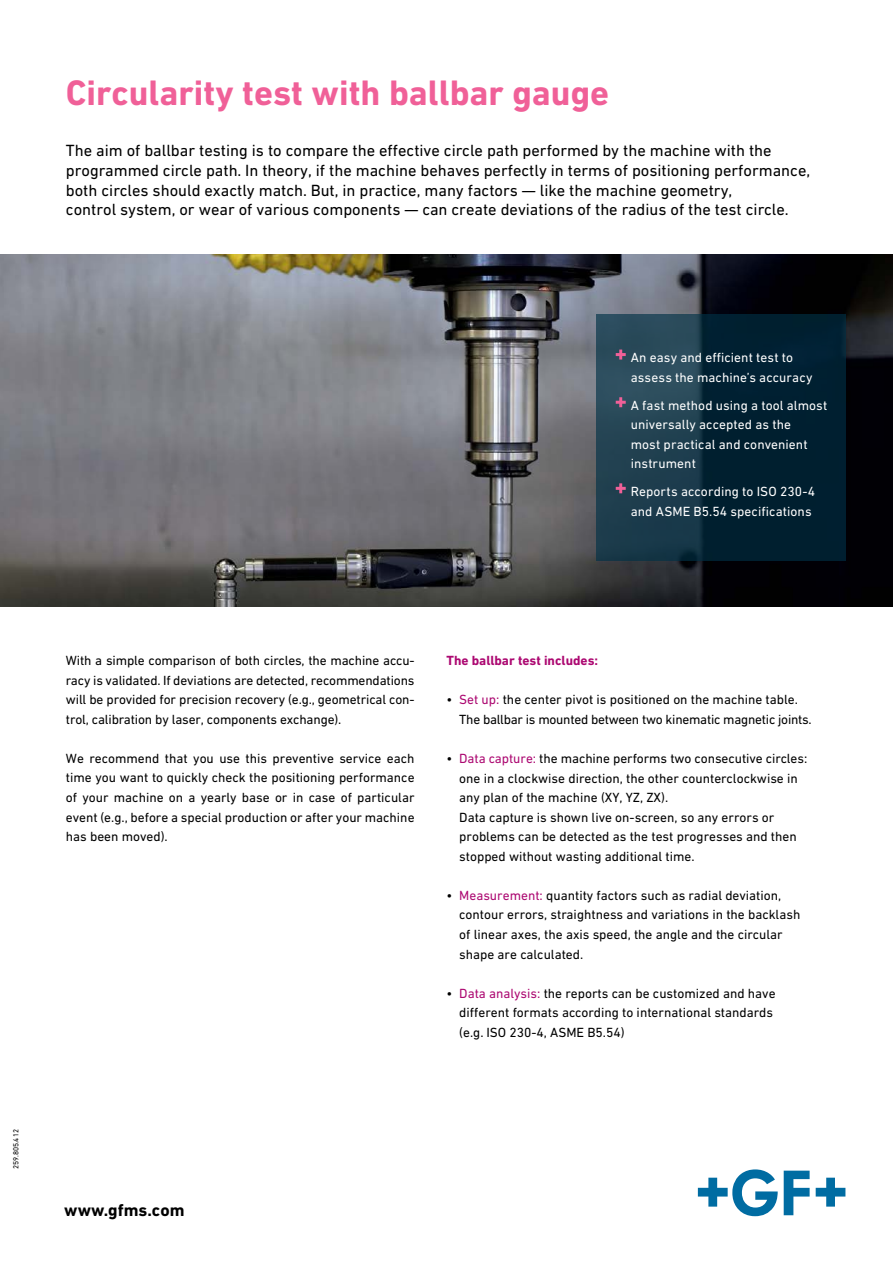
<style>
.page{position:relative;width:893px;height:1263px;background:#fff}
.page>*{position:absolute;margin:0;border:0;box-sizing:border-box;transform-origin:0 0}
.t1{font:700 36px "DIN Next W1 G";color:#f06098}
.t2{font:700 17.55px "DIN Next W1 G";color:#000}
.t3{font:16.5px/19.5px "DIN Next W1 G";color:#000}
.t4{font:13.5px/19.5px "DIN Next W1 G";color:#000}
.t5{font:13.5px/19.5px "DIN Next W1 G";letter-spacing:.005em;color:#fff}
.t6{font:13.5px/19.5px "DIN Next W1 G";letter-spacing:-.02em;color:#000}
.t7{font:700 13.5px "DIN Next W1 G";color:#ac0871}
.t8{font:7.5px "DIN Next W1 G";color:#000}
.s1{color:#ac0871}
</style>
<div class="page">
<svg style="left:698px;top:1169px;width:80px;height:47px"></svg>
<svg style="left:784px;top:1170px;width:26px;height:45px"></svg>
<svg style="left:816px;top:1178px;width:29px;height:28px"></svg>
<img style="left:0;top:254px;width:893px;height:352px">
<svg style="left:597px;top:315px;width:249px;height:246px;background:#0e2e3e"></svg>
<svg style="left:616px;top:350px;width:10px;height:10px"></svg>
<svg style="left:616px;top:397px;width:10px;height:10px"></svg>
<svg style="left:616px;top:483px;width:10px;height:10px"></svg>
<h1 class="t1" style="left:66px;top:72px;width:545px">Circularity test with ballbar gauge</h1>
<p class="t3" style="left:66px;top:141px;width:746px">The aim of ballbar testing is to compare the effective circle path performed by the machine with the programmed circle path. In theory, if the machine behaves perfectly in terms of positioning performance, both circles should exactly match. But, in practice, many factors — like the machine geometry,<br>control system, or wear of various components — can create deviations of the radius of the test circle.</p>
<p class="t5" style="left:631px;top:348px;width:183px">An easy and efficient test to assess the machine’s accuracy</p>
<p class="t5" style="left:631px;top:395px;width:198px">A fast method using a tool almost universally accepted as the<br>most practical and convenient instrument</p>
<p class="t5" style="left:631px;top:482px;width:186px">Reports according to ISO 230-4 and ASME B5.54 specifications</p>
<p class="t8" style="left:12px;top:1169px;width:42px;rotate:-90deg">259.805.412</p>
<p class="t4" style="left:66px;top:651px;width:350px;text-align:justify">With a simple comparison of both circles, the machine accu&shy;racy is validated. If deviations are detected, recommendations will be provided for precision recovery (e.g., geometrical con&shy;trol, calibration by laser, components exchange).</p>
<p class="t4" style="left:66px;top:748px;width:350px;text-align:justify">We recommend that you use this preventive service each time you want to quickly check the positioning performance of your machine on a yearly base or in case of particular event (e.g., before a special production or after your machine has been moved).</p>
<p class="t7" style="left:446px;top:653px;width:153px">The ballbar test includes:</p>
<p class="t6" style="left:459px;top:690px;width:354px;text-indent:-13px">• <span class="s1">Set up:</span> the center pivot is positioned on the machine table.<br>The ballbar is mounted between two kinematic magnetic joints.</p>
<p class="t4" style="left:459px;top:748px;width:350px;text-indent:-13px">• <span class="s1">Data capture:</span> the machine performs two consecutive circles: one in a clockwise direction, the other counterclockwise in any plan of the machine (XY, YZ, ZX).<br>Data capture is shown live on-screen, so any errors or problems can be detected as the test progresses and then stopped without wasting additional time.</p>
<p class="t4" style="left:459px;top:885px;width:343px;text-indent:-13px">• <span class="s1">Measurement:</span> quantity factors such as radial deviation, contour errors, straightness and variations in the backlash of linear axes, the axis speed, the angle and the circular shape are calculated.</p>
<p class="t4" style="left:459px;top:983px;width:318px;text-indent:-13px">• <span class="s1">Data analysis:</span> the reports can be customized and have different formats according to international standards (e.g. ISO 230-4, ASME B5.54)</p>
<p class="t2" style="left:64px;top:1200px;width:122px">www.gfms.com</p>
</div>
